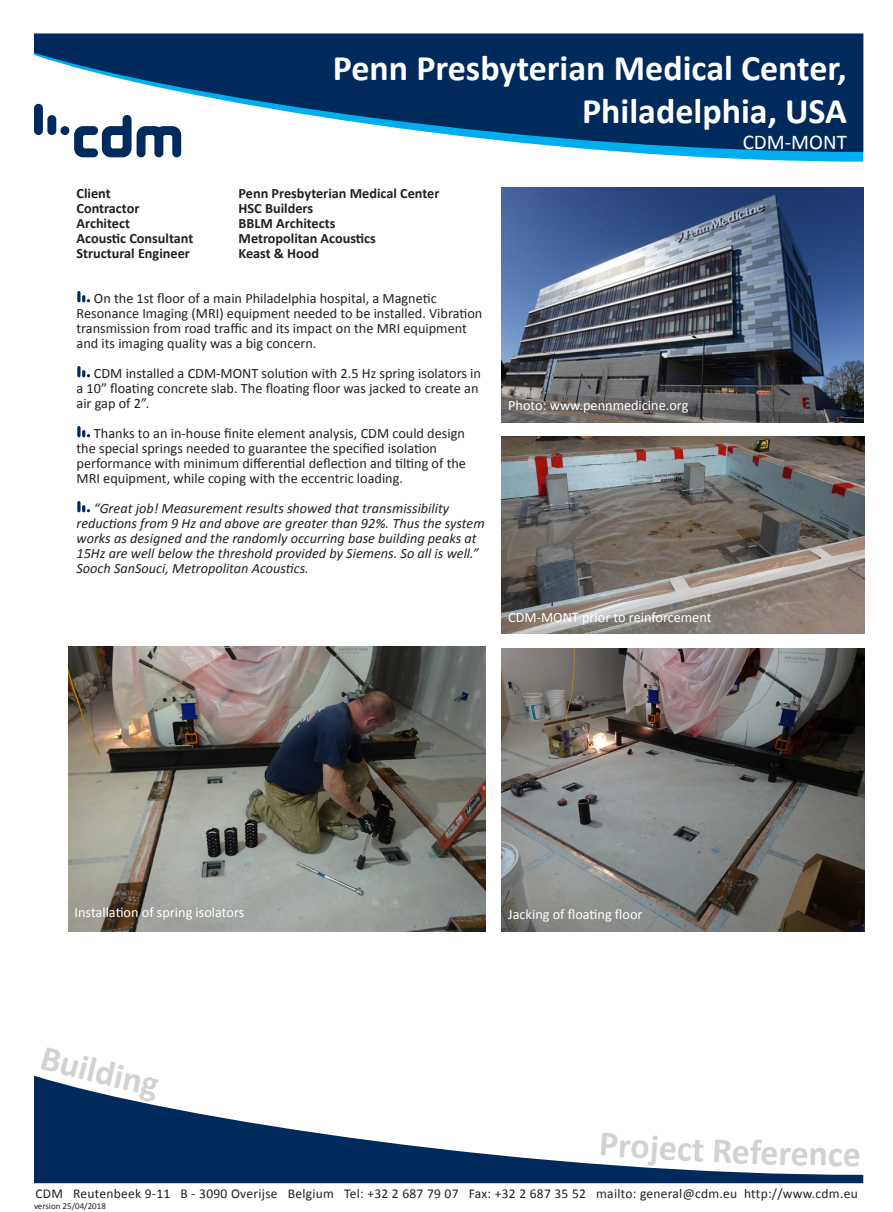
<style>
.page{position:relative;width:893px;height:1212px;background:#fff}
.page>*{position:absolute;margin:0;border:0;box-sizing:border-box;transform-origin:0 0}
.t1{font:700 36px "Calibri";color:#fff}
.t2{font:700 36px "Calibri";color:#d1d2d4}
.t3{font:21px "Calibri";color:#fff}
.t4{font:14.25px/15px "Calibri";color:#231f20}
.t5{font:italic 14.25px/15px "Calibri";color:#231f20}
.t6{font:700 14.25px "Calibri";color:#231f20}
.t7{font:14.25px "Calibri";color:#fff}
.t8{font:13.5px "Calibri";letter-spacing:.02em;color:#231f20}
.t9{font:9px "Calibri";color:#231f20}
</style>
<div class="page">
<svg style="left:81px;top:152px;width:782px;height:10px"></svg>
<svg style="left:34px;top:34px;width:829px;height:118px;fill:#002a5b"></svg>
<svg style="left:34px;top:1075px;width:829px;height:108px"></svg>
<img style="left:502px;top:187px;width:361px;height:235px">
<img style="left:502px;top:436px;width:362px;height:198px">
<svg style="left:77px;top:291px;width:4px;height:11px"></svg>
<svg style="left:82px;top:295px;width:8px;height:7px"></svg>
<svg style="left:77px;top:366px;width:4px;height:11px"></svg>
<svg style="left:82px;top:370px;width:8px;height:7px"></svg>
<svg style="left:77px;top:426px;width:4px;height:11px"></svg>
<svg style="left:82px;top:430px;width:8px;height:7px"></svg>
<svg style="left:77px;top:501px;width:4px;height:11px"></svg>
<svg style="left:82px;top:505px;width:8px;height:7px"></svg>
<img style="left:68px;top:646px;width:418px;height:285px">
<img style="left:502px;top:648px;width:362px;height:283px">
<div style="left:60px;top:126px;width:9px;height:9px;background:#002a5b;border-radius:50%"></div>
<div style="left:34px;top:104px;width:9px;height:31px;background:#002a5b;border-radius:4px"></div>
<div style="left:47px;top:115px;width:9px;height:20px;background:#002a5b;border-radius:4px"></div>
<svg style="left:74px;top:115px;width:107px;height:42px"></svg>
<svg style="left:41px;top:1075px;width:118px;height:27px"></svg>
<svg style="left:792px;top:1148px;width:50px;height:18px"></svg>
<p class="t1" style="left:333px;top:45px;width:516px">Penn Presbyterian Medical Center,</p>
<p class="t1" style="left:582px;top:89px;width:266px">Philadelphia, USA</p>
<p class="t3" style="left:743px;top:128px;width:106px">CDM-MONT</p>
<p class="t6" style="left:77px;top:184px;width:36px">Client</p>
<p class="t6" style="left:239px;top:184px;width:202px">Penn Presbyterian Medical Center</p>
<p class="t6" style="left:77px;top:199px;width:64px">Contractor</p>
<p class="t6" style="left:239px;top:199px;width:76px">HSC Builders</p>
<p class="t6" style="left:77px;top:214px;width:55px">Architect</p>
<p class="t6" style="left:239px;top:214px;width:98px">BBLM Architects</p>
<p class="t6" style="left:77px;top:229px;width:118px">Acoustic Consultant</p>
<p class="t6" style="left:239px;top:229px;width:139px">Metropolitan Acoustics</p>
<p class="t6" style="left:77px;top:244px;width:115px">Structural Engineer</p>
<p class="t6" style="left:239px;top:244px;width:82px">Keast &amp; Hood</p>
<p class="t4" style="left:77px;top:291px;width:407px;text-indent:17px">On the 1st floor of a main Philadelphia hospital, a Magnetic Resonance Imaging (MRI) equipment needed to be installed. Vibration transmission from road traffic and its impact on the MRI equipment and its imaging quality was a big concern.</p>
<p class="t4" style="left:77px;top:366px;width:406px;text-indent:17px">CDM installed a CDM-MONT solution with 2.5 Hz spring isolators in a 10” floating concrete slab. The floating floor was jacked to create an air gap of 2”.</p>
<p class="t4" style="left:77px;top:426px;width:391px;text-indent:17px">Thanks to an in-house finite element analysis, CDM could design the special springs needed to guarantee the specified isolation performance with minimum differential deflection and tilting of the MRI equipment, while coping with the eccentric loading.</p>
<p class="t5" style="left:77px;top:500px;width:410px;text-indent:17px">“Great job! Measurement results showed that transmissibility reductions from 9 Hz and above are greater than 92%. Thus the system works as designed and the randomly occurring base building peaks at 15Hz are well below the threshold provided by Siemens. So all is well.” Sooch SanSouci, Metropolitan Acoustics.</p>
<p class="t7" style="left:508px;top:396px;width:182px">Photo: www.pennmedicine.org</p>
<p class="t7" style="left:508px;top:608px;width:205px">CDM-MONT prior to reinforcement</p>
<p class="t7" style="left:75px;top:903px;width:171px">Installation of spring isolators</p>
<p class="t7" style="left:508px;top:905px;width:136px">Jacking of floating floor</p>
<h1 class="t2" style="left:601px;top:1120px;width:61px;rotate:4deg">Proj</h1>
<h1 class="t2" style="left:660px;top:1124px;width:75px;rotate:3deg">ect R</h1>
<h1 class="t2" style="left:733px;top:1128px;width:61px;rotate:2deg">efer</h1>
<h1 class="t2" style="left:843px;top:1131px;width:20px">e</h1>
<p class="t8" style="left:35px;top:1185px;width:824px">CDM Reutenbeek 9-11 B - 3090 Overijse Belgium Tel: +32 2 687 79 07 Fax: +32 2 687 35 52 mailto: general@cdm.eu http://www.cdm.eu</p>
<p class="t9" style="left:34px;top:1201px;width:73px">version 25/04/2018</p>
</div>
